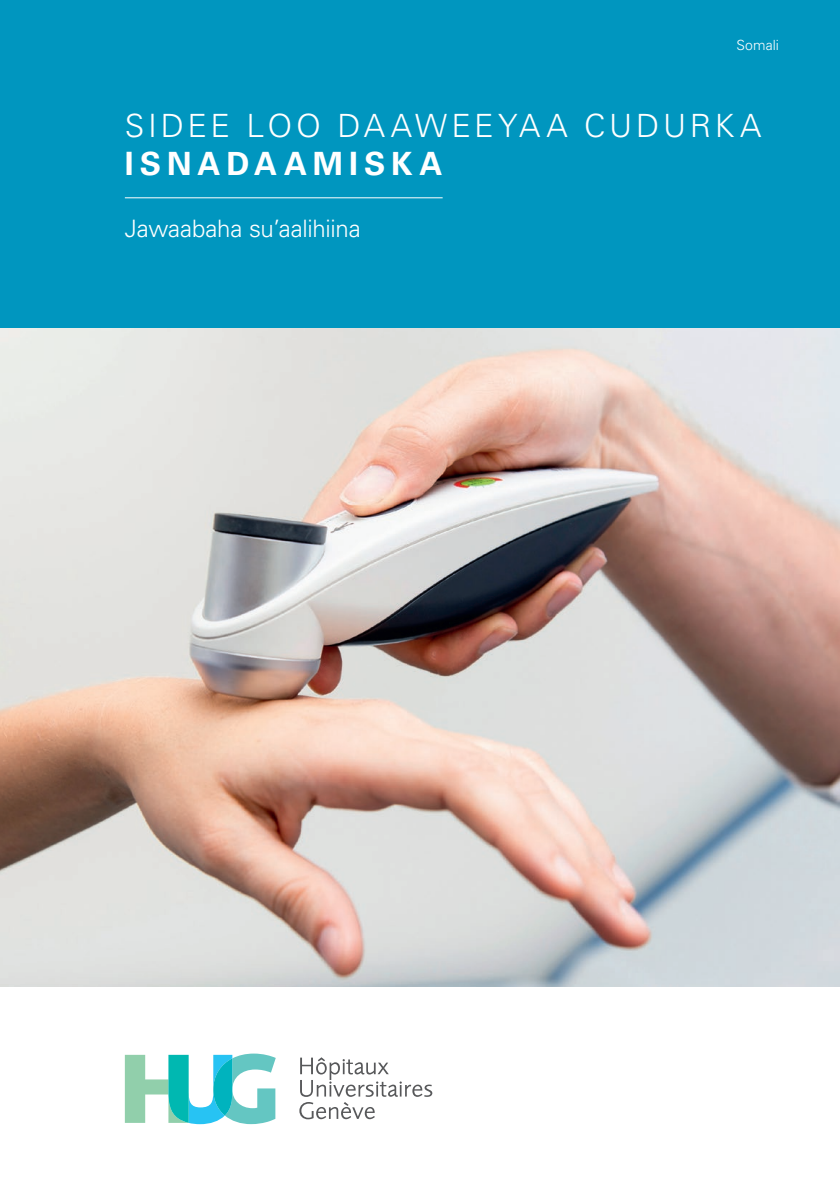
<style>
.page{position:relative;width:840px;height:1191px;background:#fff}
.page>*{position:absolute;margin:0;border:0;box-sizing:border-box;transform-origin:0 0}
.t1{font:300 32px "Univers LT Std";letter-spacing:.115em;color:#fff}
.t2{font:700 32px "Univers LT Std";letter-spacing:.185em;color:#fff}
.t3{font:300 24px "Univers LT Std";letter-spacing:-.01em;color:#fff}
.t4{font:300 14px "Univers LT Std";letter-spacing:.005em;color:#fff}
</style>
<div class="page">
<div style="left:0;top:0;width:839px;height:341px;background:#0096bf"></div>
<img style="left:0;top:329px;width:839px;height:657px">
<hr style="left:125px;top:197px;width:317px;height:1px;background:#fff">
<svg style="left:125px;top:1053px;width:150px;height:71px"></svg>
<svg style="left:299px;top:1057px;width:133px;height:62px"></svg>
<p class="t4" style="left:736px;top:36px;width:44px">Somali</p>
<p class="t1" style="left:125px;top:106px;width:637px">SIDEE LOO DAAWEEYAA CUDURKA</p>
<p class="t2" style="left:125px;top:145px;width:319px">ISNADAAMISKA</p>
<p class="t3" style="left:125px;top:214px;width:237px">Jawaabaha su’aalihiina</p>
</div>
